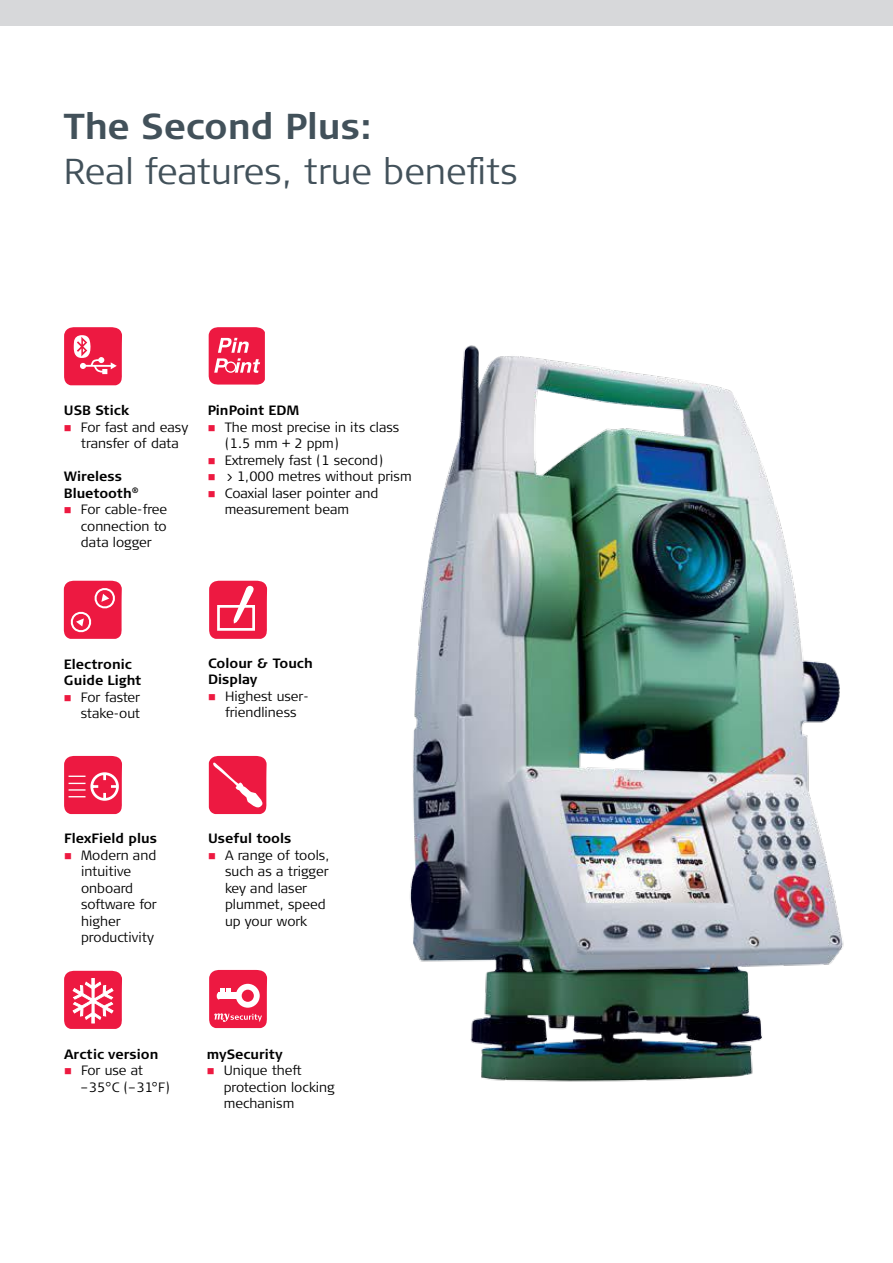
<style>
.page{position:relative;width:893px;height:1263px;background:#fff}
.page>*{position:absolute;margin:0;border:0;box-sizing:border-box;transform-origin:0 0}
.t1{font:300 36px "Signa Column";color:#42515a}
.t2{font:700 36px "Signa Column";color:#42515a}
.t3{font:300 13.5px/16.5px "Signa Column";color:#000}
.t4{font:700 13.5px/16.5px "Signa Column";color:#000}
.t5{font:300 13.5px/16.5px "Signa Column";letter-spacing:-.02em;color:#000}
</style>
<div class="page">
<img style="left:410px;top:345px;width:434px;height:737px">
<div style="left:0;top:0;width:893px;height:26px;background:#d7d8da"></div>
<svg style="left:209px;top:581px;width:58px;height:58px;background:#f04263"></svg>
<svg style="left:209px;top:327px;width:56px;height:58px;background:#f04162"></svg>
<svg style="left:64px;top:581px;width:58px;height:58px;background:#ee3256"></svg>
<svg style="left:64px;top:327px;width:58px;height:58px;background:#ef3c5d"></svg>
<svg style="left:209px;top:756px;width:58px;height:58px;background:#ef3659"></svg>
<svg style="left:64px;top:756px;width:58px;height:58px;background:#ef3659"></svg>
<svg style="left:64px;top:971px;width:58px;height:58px"></svg>
<svg style="left:209px;top:970px;width:58px;height:58px"></svg>
<h1 class="t2" style="left:64px;top:104px;width:310px">The Second Plus:</h1>
<h1 class="t1" style="left:64px;top:149px;width:455px">Real features, true benefits</h1>
<p class="t4" style="left:64px;top:403px;width:67px">USB Stick</p>
<p class="t3" style="left:81px;top:419px;width:109px">For fast and easy transfer of data</p>
<p class="t4" style="left:64px;top:469px;width:60px">Wireless</p>
<p class="t4" style="left:64px;top:485px;width:76px">Bluetooth<sup>®</sup></p>
<p class="t3" style="left:81px;top:502px;width:88px">For cable-free</p>
<p class="t3" style="left:81px;top:518px;width:87px">connection to</p>
<p class="t3" style="left:81px;top:535px;width:72px">data logger</p>
<p class="t4" style="left:208px;top:403px;width:93px">PinPoint EDM</p>
<p class="t3" style="left:225px;top:419px;width:189px">The most precise in its class (1.5 mm + 2 ppm)<br>Extremely fast (1 second)<br>&gt; 1,000 metres without prism<br>Coaxial laser pointer and measurement beam</p>
<p class="t4" style="left:64px;top:656px;width:79px">Electronic<br>Guide Light</p>
<p class="t5" style="left:81px;top:689px;width:61px">For faster stake-out</p>
<p class="t4" style="left:208px;top:655px;width:106px">Colour &amp; Touch<br>Display</p>
<p class="t3" style="left:225px;top:688px;width:85px">Highest user&shy;friendliness</p>
<p class="t4" style="left:64px;top:831px;width:94px">FlexField plus</p>
<p class="t3" style="left:81px;top:847px;width:77px">Modern and intuitive onboard software for higher productivity</p>
<p class="t4" style="left:208px;top:830px;width:85px">Useful tools</p>
<p class="t3" style="left:225px;top:847px;width:106px">A range of tools, such as a trigger key and laser plummet, speed up your work</p>
<p class="t4" style="left:64px;top:1046px;width:96px">Arctic version</p>
<p class="t3" style="left:81px;top:1062px;width:91px">For use at –35°C (–31°F)</p>
<p class="t4" style="left:207px;top:1046px;width:77px">mySecurity</p>
<p class="t3" style="left:224px;top:1062px;width:112px">Unique theft protection locking mechanism</p>
</div>
